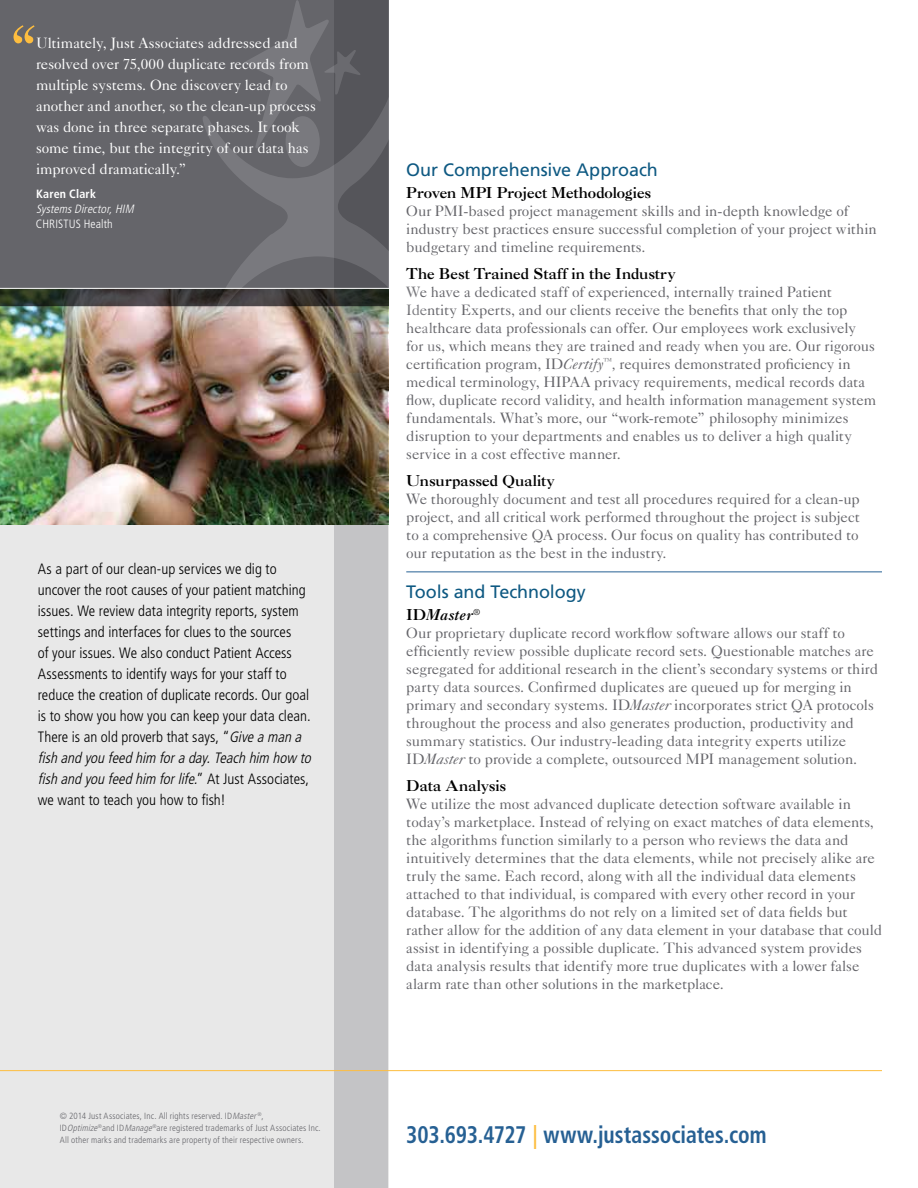
<style>
.page{position:relative;width:918px;height:1188px;background:#fff}
.page>*{position:absolute;margin:0;border:0;box-sizing:border-box;transform-origin:0 0}
.t1{font:700 condensed 24px "Frutiger LT Std";letter-spacing:-.005em;color:#266093;scale:.9 1}
.t2{font:18px "Frutiger LT Std";letter-spacing:-.005em;color:#0e5982}
.t3{font:15px/18px "Caslon Five Forty";letter-spacing:-.005em;color:#65656a}
.t4{font:300 condensed 15px/21px "Frutiger LT Std";color:#000}
.t5{font:15px/21px "Caslon Five Forty";color:#fff}
.t6{font:15px "Caslon Three";color:#000}
.t7{font:italic 15px "Caslon Three";letter-spacing:.005em;color:#000}
.t8{font:italic 300 condensed 12px "Frutiger LT Std";color:#fff}
.t9{font:300 condensed 12px "Frutiger LT Std";letter-spacing:.01em;color:#fff}
.t10{font:700 condensed 12px "Frutiger LT Std";letter-spacing:.02em;color:#fff}
.t11{font:300 condensed 9px/12px "Frutiger LT Std";letter-spacing:.02em;color:#65656a}
.s1{font-style:italic}
.s2{font-style:normal}
.s3{color:#fdbd3f}
</style>
<div class="page">
<div style="left:0;top:288px;width:388px;height:900px;background:#e8e8e8"></div>
<img style="left:0;top:306px;width:334px;height:219px">
<div style="left:0;top:0;width:388px;height:306px;background:#65656a"></div>
<svg style="left:334px;top:370px;width:54px;height:818px;fill:#c4c4c6"></svg>
<svg style="left:0;top:289px;width:203px;height:17px"></svg>
<hr style="left:0;top:288px;width:391px;height:1px;background:#fff">
<hr style="left:406px;top:572px;width:476px;height:1px;background:#266093">
<svg style="left:203px;top:0;width:186px;height:370px"></svg>
<hr style="left:0;top:1070px;width:882px;height:1px;background:#fdbd3f">
<svg style="left:14px;top:25px;width:21px;height:18px"></svg>
<p class="t5" style="left:36px;top:32px;width:281px">Ultimately, Just Associates addressed and resolved over 75,000 duplicate records from multiple systems. One discovery lead to another and another, so the clean-up process was done in three separate phases. It took some time, but the integrity of our data has improved dramatically.”</p>
<p class="t10" style="left:36px;top:186px;width:62px">Karen Clark</p>
<p class="t8" style="left:36px;top:202px;width:102px">SystemsDirector,HIM</p>
<p class="t9" style="left:36px;top:217px;width:78px">CHRISTUS Health</p>
<p class="t4" style="left:38px;top:558px;width:278px">As a part of our clean-up services we dig to uncover the root causes of your patient matching issues. We review data integrity reports, system settings and interfaces for clues to the sources<br>of your issues. We also conduct Patient Access Assessments to identify ways for your staff to reduce the creation of duplicate records. Our goal is to show you how you can keep your data clean.<br>There is an old proverb that says, “<span class="s1">Giveaman a fish and you feed him foraday.Teach him how to fish and you feed him forlife.</span>” At J u s t A s s o c i a t e s , we want to teach you how to fish!</p>
<p class="t11" style="left:60px;top:1110px;width:262px">© 2014 Just Associates, Inc. All rights reserved. ID<span class="s1">Master</span><sup>®</sup>,<br>ID<span class="s1">Optimize</span><sup>®</sup>and ID<span class="s1">Manage</span><sup>®</sup>are registered trademarks of Just Associates Inc.<br>All other marks and trademarks are property of their respective owners.</p>
<p class="t2" style="left:406px;top:159px;width:253px">Our Comprehensive Approach</p>
<p class="t6" style="left:406px;top:183px;width:246px">Proven MPI Project Methodologies</p>
<p class="t3" style="left:406px;top:202px;width:472px">Our PMI-based project management skills and in-depth knowledge of industry best practices ensure successful completion of your project within budgetary and timeline requirements.</p>
<p class="t6" style="left:406px;top:264px;width:271px">The Best Trained Staff in the Industry</p>
<p class="t3" style="left:406px;top:283px;width:472px">We have a dedicated staff of experienced, internally trained Patient Identity Experts, and our clients receive the benefits that only the top healthcare data professionals can offer. Our employees work exclusively for us, which means they are trained and ready when you are. Our rigorous certification program, ID<span class="s1">Certify</span><sup>™</sup><span class="s1">,</span> requires demonstrated proficiency in medical terminology, HIPAA privacy requirements, medical records data flow, duplicate record validity, and health information management system fundamentals. What’s more, our “work-remote” philosophy minimizes disruption to your departments and enables us to deliver a high quality service in a cost effective manner.</p>
<p class="t6" style="left:406px;top:471px;width:150px">Unsurpassed Quality</p>
<p class="t3" style="left:406px;top:490px;width:455px;text-align:justify">We thoroughly document and test all procedures required for a clean-up project, and all critical work performed throughout the project is subject to a comprehensive QA process. Our focus on quality has contributed to our reputation as the best in the industry.</p>
<p class="t2" style="left:406px;top:581px;width:181px">Tools and Technology</p>
<p class="t7" style="left:406px;top:606px;width:75px"><span class="s2">ID</span>Master<sup>®</sup></p>
<p class="t3" style="left:406px;top:624px;width:473px">Our proprietary duplicate record workflow software allows our staff to efficiently review possible duplicate record sets. Questionable matches are segregated for additional research in the client’s secondary systems or third party data sources. Confirmed duplicates are queued up for merging in primary and secondary systems. ID<span class="s1">Master</span> incorporates strict QA protocols throughout the process and also generates production, productivity and summary statistics. Our industry-leading data integrity experts utilize ID<span class="s1">Master</span> to provide a complete, outsourced MPI management solution.</p>
<p class="t6" style="left:406px;top:776px;width:102px">Data Analysis</p>
<p class="t3" style="left:406px;top:795px;width:477px">We utilize the most advanced duplicate detection software available in today’s marketplace. Instead of relying on exact matches of data elements, the algorithms function similarly to a person who reviews the data and intuitively determines that the data elements, while not precisely alike are truly the same. Each record, along with all the individual data elements attached to that individual, is compared with every other record in your database. The algorithms do not rely on a limited set of data fields but rather allow for the addition of any data element in your database that could assist in identifying a possible duplicate. This advanced system provides data analysis results that identify more true duplicates with a lower false alarm rate than other solutions in the marketplace.</p>
<h1 class="t1" style="left:406px;top:1120px;width:402px">303.693.4727 <span class="s3">|</span> www.justassociates.com</h1>
</div>
